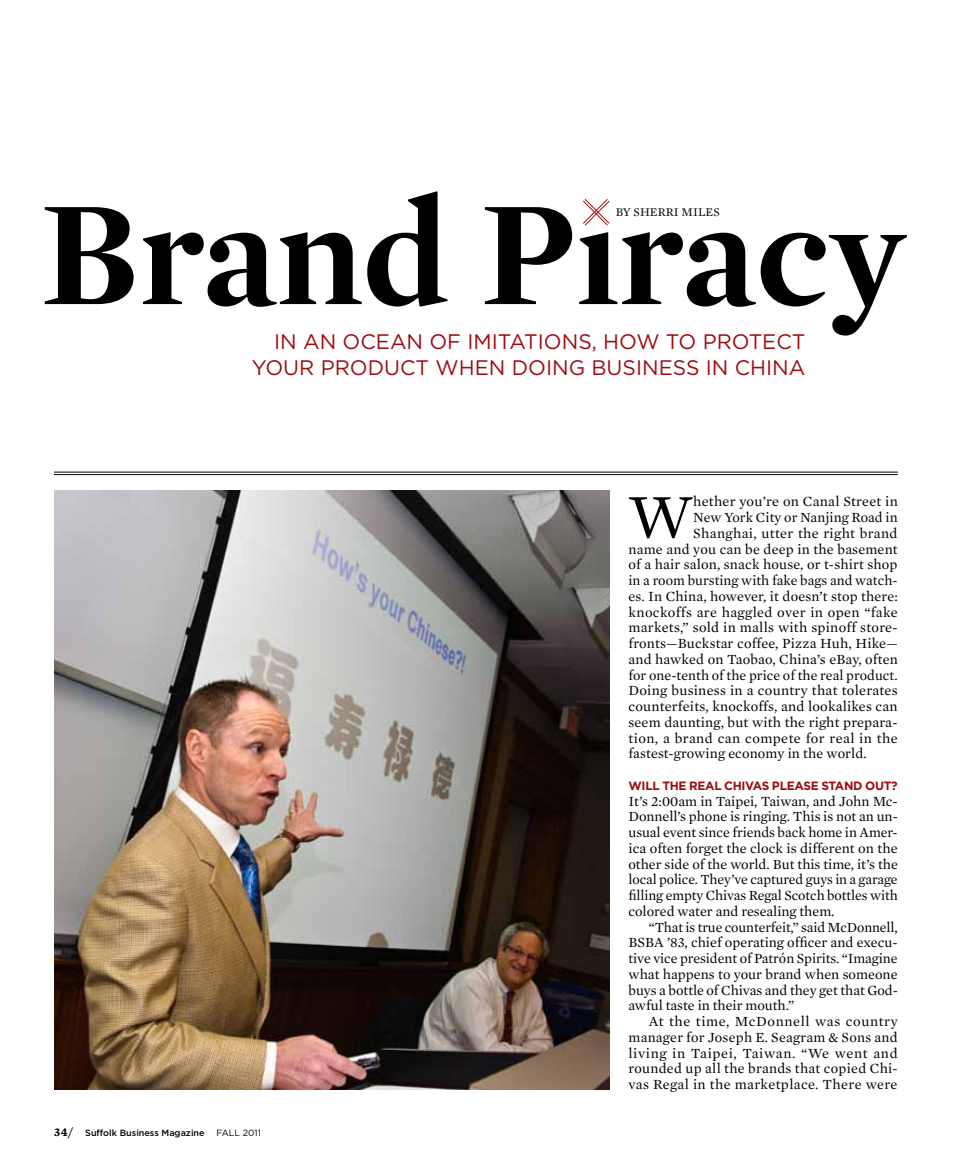
<style>
.page{position:relative;width:972px;height:1175px;background:#fff}
.page>*{position:absolute;margin:0;border:0;box-sizing:border-box;transform-origin:0 0}
.t1{font:63.75px "Mercury Text G1 Roman";color:#000}
.t2{font:21px/25.2px "Gotham";color:#9e0b0f;text-align:right}
.t3{font:14.25px "Mercury Text G1 Roman";letter-spacing:.005em;color:#000}
.t4{font:14.25px "Mercury Text G1 Roman";letter-spacing:.025em;color:#000}
.t5{font:14.25px "Mercury Text G1 Roman";letter-spacing:.045em;color:#000}
.t6{font:14.25px "Mercury Text G1 Roman";letter-spacing:.03em;color:#000}
.t7{font:700 12px "Gotham";letter-spacing:-.025em;color:#9e0b0f}
.t8{font:12px "Mercury Text G1 Roman";letter-spacing:.01em;color:#000}
.t9{font:500 9px "Gotham";color:#000}
.t10{font:9px "Gotham";color:#000}
.s1{font-family:"Mercury Text G2";font-weight:700;font-size:12px}
</style>
<div class="page">
<hr style="left:54px;top:472px;width:844px;height:1px;background:#000">
<hr style="left:54px;top:474px;width:844px;height:1px;background:#000">
<svg style="left:45px;top:191px;width:862px;height:144px"></svg>
<img style="left:54px;top:490px;width:556px;height:599px">
<p class="t8" style="left:616px;top:204px;width:104px">By Sherri Miles</p>
<p class="t2" style="left:252px;top:329px;width:555px">IN AN OCEAN OF I MITATI ONS, HOW TO PROTECT<br>YOUR PRODUCT WHEN DOI NG BUSI NESS I N CHI NA</p>
<p class="t9" style="left:54px;top:1127px;width:152px"><span class="s1">34/</span> Suffolk Business Magazine</p>
<p class="t10" style="left:217px;top:1127px;width:46px">FALL 2011</p>
<p class="t1" style="left:628px;top:479px;width:66px">W</p>
<p class="t3" style="left:693px;top:493px;width:206px">hether you’re on Canal Street in</p>
<p class="t3" style="left:693px;top:509px;width:206px">New York City or Nanjing Road in</p>
<p class="t4" style="left:693px;top:524px;width:206px">Shanghai, utter the right brand</p>
<p class="t3" style="left:628px;top:540px;width:271px">name and you can be deep in the basement</p>
<p class="t3" style="left:628px;top:556px;width:271px">of a hair salon, snack house, or t-shirt shop</p>
<p class="t3" style="left:628px;top:572px;width:271px">in a room bursting with fake bags and watch-</p>
<p class="t3" style="left:628px;top:587px;width:271px">es. In China, however, it doesn’t stop there:</p>
<p class="t4" style="left:628px;top:603px;width:271px">knockoffs are haggled over in open “fake</p>
<p class="t3" style="left:628px;top:619px;width:271px">markets,” sold in malls with spinoff store-</p>
<p class="t3" style="left:628px;top:635px;width:271px">fronts—Buckstar coffee, Pizza Huh, Hike—</p>
<p class="t3" style="left:628px;top:650px;width:271px">and hawked on Taobao, China’s eBay, often</p>
<p class="t3" style="left:628px;top:666px;width:271px">for one-tenth of the price of the real product.</p>
<p class="t3" style="left:628px;top:682px;width:271px">Doing business in a country that tolerates</p>
<p class="t3" style="left:628px;top:698px;width:271px">counterfeits, knockoffs, and lookalikes can</p>
<p class="t3" style="left:628px;top:713px;width:271px">seem daunting, but with the right prepara-</p>
<p class="t6" style="left:628px;top:729px;width:271px">tion, a brand can compete for real in the</p>
<p class="t3" style="left:628px;top:745px;width:240px">fastest-growing economy in the world.</p>
<p class="t7" style="left:628px;top:777px;width:271px">WILL THE REAL CHIVAS PLEASE STAND OUT?</p>
<p class="t3" style="left:628px;top:792px;width:271px">It’s 2:00am in Taipei, Taiwan, and John Mc-</p>
<p class="t3" style="left:628px;top:808px;width:271px">Donnell’s phone is ringing. This is not an un-</p>
<p class="t3" style="left:628px;top:824px;width:271px">usual event since friends back home in Amer-</p>
<p class="t3" style="left:628px;top:839px;width:271px">ica often forget the clock is different on the</p>
<p class="t3" style="left:628px;top:855px;width:271px">other side of the world. But this time, it’s the</p>
<p class="t3" style="left:628px;top:871px;width:271px">local police. They’ve captured guys in a garage</p>
<p class="t3" style="left:628px;top:887px;width:271px">filling empty Chivas Regal Scotch bottles with</p>
<p class="t3" style="left:628px;top:902px;width:208px">colored water and resealing them.</p>
<p class="t3" style="left:649px;top:918px;width:250px">“That is true counterfeit,” said McDonnell,</p>
<p class="t3" style="left:628px;top:934px;width:271px">BSBA ’83, chief operating officer and execu-</p>
<p class="t3" style="left:628px;top:950px;width:271px">tive vice president of Patrón Spirits. “Imagine</p>
<p class="t3" style="left:628px;top:965px;width:271px">what happens to your brand when someone</p>
<p class="t3" style="left:628px;top:981px;width:271px">buys a bottle of Chivas and they get that God-</p>
<p class="t3" style="left:628px;top:997px;width:167px">awful taste in their mouth.”</p>
<p class="t5" style="left:649px;top:1013px;width:251px">At the time, McDonnell was country</p>
<p class="t3" style="left:628px;top:1028px;width:271px">manager for Joseph E. Seagram &amp; Sons and</p>
<p class="t5" style="left:628px;top:1044px;width:271px">living in Taipei, Taiwan. “We went and</p>
<p class="t3" style="left:628px;top:1060px;width:271px">rounded up all the brands that copied Chi-</p>
<p class="t4" style="left:628px;top:1076px;width:271px">vas Regal in the marketplace. There were</p>
</div>
